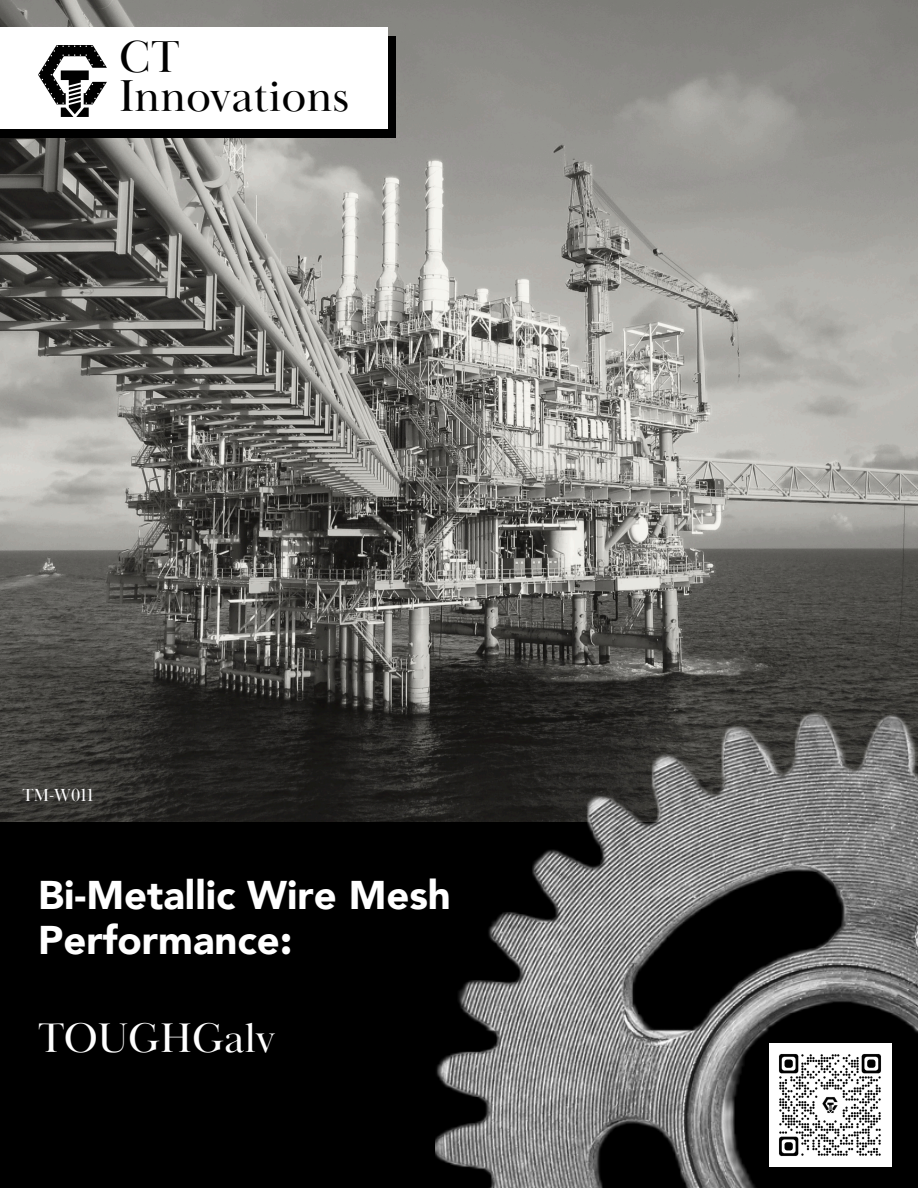
<style>
.page{position:relative;width:918px;height:1188px;background:#000}
.page>*{position:absolute;margin:0;border:0;box-sizing:border-box;transform-origin:0 0}
.t1{font:46.05px/39.5px "Baskerville Display PT";color:#000}
.t2{font:42.6px "Baskerville Display PT";color:#fff}
.t3{font:900 40.05px/45.8px "Avenir";color:#fff}
.t4{font:18px "Baskerville Display PT";color:#fff}
.s1{font-family:"Source Sans Pro"}
</style>
<div class="page">
<img style="left:0;top:0;width:918px;height:822px">
<img style="left:435px;top:148px;width:483px;height:1040px">
<img style="left:769px;top:1043px;width:122px;height:123px">
<div style="left:0;top:37px;width:396px;height:101px;background:#000"></div>
<div style="left:0;top:27px;width:387px;height:102px;background:#fff"></div>
<img style="left:38px;top:46px;width:68px;height:71px">
<p class="t1" style="left:119px;top:38px;width:232px">CT<br>Innovations</p>
<p class="t4" style="left:23px;top:785px;width:72px">TM-W011</p>
<p class="t3" style="left:38px;top:871px;width:414px">Bi-Metallic Wire Mesh<br>Performance<span class="s1">:</span></p>
<p class="t2" style="left:38px;top:1012px;width:239px">TOUGHGalv</p>
</div>
